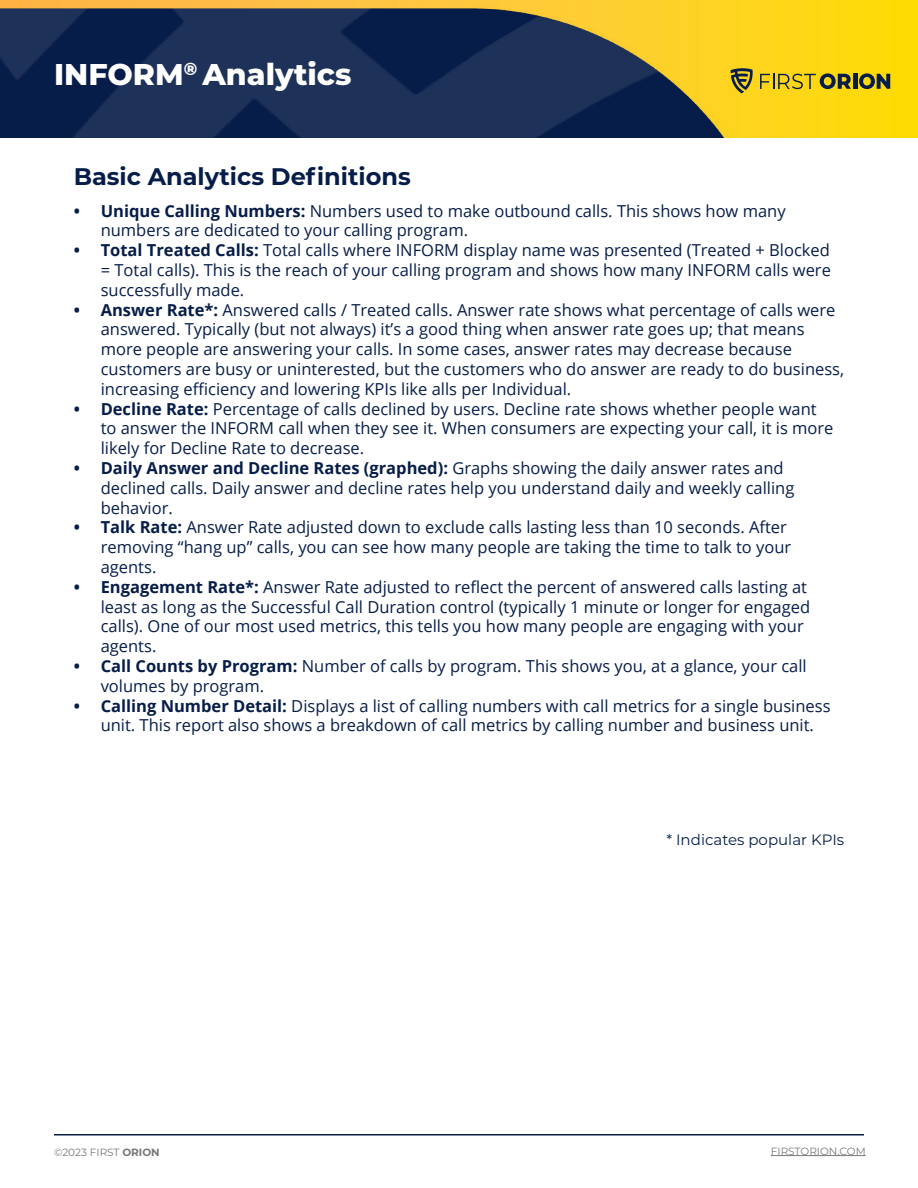
<style>
.page{position:relative;width:918px;height:1188px;background:#fff}
.page>*{position:absolute;margin:0;border:0;box-sizing:border-box;transform-origin:0 0}
.t1{font:800 30px "Montserrat";color:#fff}
.t2{font:700 24px "Montserrat";color:#071d49}
.t3{font:16.5px/19.8px "Open Sans";color:#071d49}
.t4{font:15px "Montserrat";color:#071d49}
.t5{font:10.5px "Montserrat";color:#777878}
.s1{font-weight:700}
</style>
<div class="page">
<img style="left:0;top:0;width:918px;height:137px">
<hr style="left:54px;top:1134px;width:810px;height:1px;background:#071d49">
<svg style="left:760px;top:73px;width:91px;height:16px"></svg>
<hr style="left:853px;top:74px;width:4px;height:15px;background:#071d49">
<svg style="left:859px;top:73px;width:31px;height:16px"></svg>
<svg style="left:731px;top:68px;width:22px;height:25px"></svg>
<hr style="left:771px;top:1155px;width:95px;height:1px;background:#777878">
<h1 class="t1" style="left:54px;top:52px;width:299px">INFORM<sup>®</sup> Analytics</h1>
<h2 class="t2" style="left:74px;top:159px;width:339px">Basic Analytics Definitions</h2>
<p class="t3" style="left:101px;top:200px;width:687px;text-indent:-27px"><span class="s1">• Unique Calling Numbers:</span> Numbers used to make outbound calls. This shows how many numbers are dedicated to your calling program.</p>
<p class="t3" style="left:101px;top:240px;width:732px;text-align:justify;text-indent:-27px"><span class="s1">• Total Treated Calls:</span> Total calls where INFORM display name was presented (Treated + Blocked = Total calls). This is the reach of your calling program and shows how many INFORM calls were successfully made.</p>
<p class="t3" style="left:101px;top:299px;width:745px;text-indent:-27px"><span class="s1">• Answer Rate*:</span> Answered calls / Treated calls. Answer rate shows what percentage of calls were answered. Typically (but not always) it’s a good thing when answer rate goes up; that means more people are answering your calls. In some cases, answer rates may decrease because customers are busy or uninterested, but the customers who do answer are ready to do business, increasing efficiency and lowering KPIs like alls per Individual.</p>
<p class="t3" style="left:101px;top:398px;width:734px;text-indent:-27px"><span class="s1">• Decline Rate:</span> Percentage of calls declined by users. Decline rate shows whether people want to answer the INFORM call when they see it. When consumers are expecting your call, it is more likely for Decline Rate to decrease.</p>
<p class="t3" style="left:101px;top:458px;width:695px;text-indent:-27px"><span class="s1">• Daily Answer and Decline Rates (graphed):</span> Graphs showing the daily answer rates and declined calls. Daily answer and decline rates help you understand daily and weekly calling behavior.</p>
<p class="t3" style="left:101px;top:517px;width:692px;text-indent:-27px"><span class="s1">• Talk Rate:</span> Answer Rate adjusted down to exclude calls lasting less than 10 seconds. After removing “hang up” calls, you can see how many people are taking the time to talk to your agents.</p>
<p class="t3" style="left:101px;top:576px;width:711px;text-indent:-27px"><span class="s1">• Engagement Rate*:</span> Answer Rate adjusted to reflect the percent of answered calls lasting at least as long as the Successful Call Duration control (typically 1 minute or longer for engaged calls). One of our most used metrics, this tells you how many people are engaging with your agents.</p>
<p class="t3" style="left:101px;top:656px;width:708px;text-indent:-27px"><span class="s1">• Call Counts by Program:</span> Number of calls by program. This shows you, at a glance, your call volumes by program.</p>
<p class="t3" style="left:101px;top:695px;width:731px;text-indent:-27px"><span class="s1">• Calling Number Detail:</span> Displays a list of calling numbers with call metrics for a single business unit. This report also shows a breakdown of call metrics by calling number and business unit.</p>
<p class="t5" style="left:54px;top:1146px;width:107px">©2023 FIRST <span class="s1">ORION</span></p>
<p class="t4" style="left:666px;top:830px;width:179px">* Indicates popular KPIs</p>
<p class="t5" style="left:771px;top:1144px;width:96px">FIRSTORION.COM</p>
</div>
